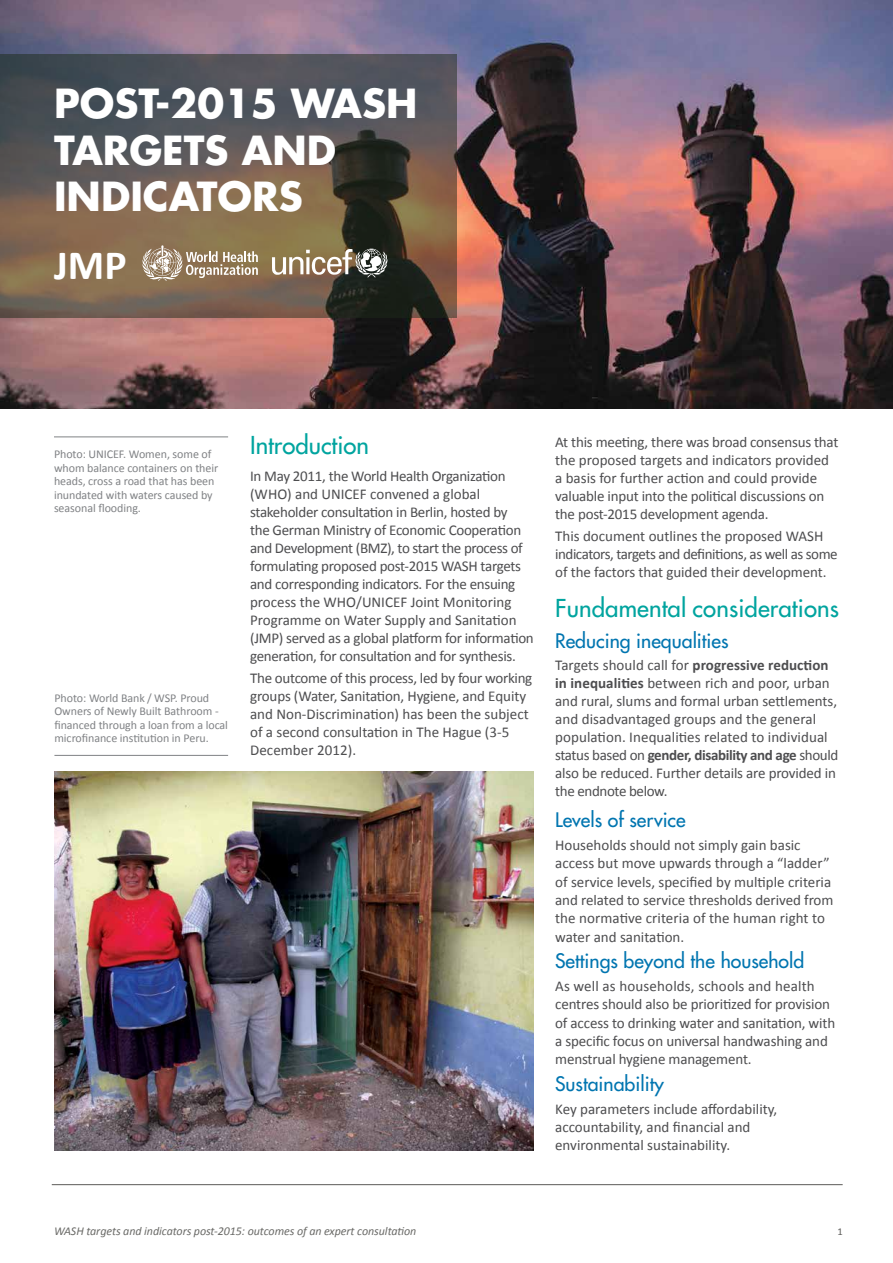
<style>
.page{position:relative;width:893px;height:1263px;background:#fff}
.page>*{position:absolute;margin:0;border:0;box-sizing:border-box;transform-origin:0 0}
.t1{font:700 41.85px "Calibri";color:#fff}
.t2{font:700 39px/46.8px "Futura";color:#fff}
.t3{font:24px "Futura";letter-spacing:.005em;color:#00a49f}
.t4{font:19.5px "Futura";color:#0075b0}
.t5{font:15px/18px "Calibri";letter-spacing:-.01em;color:#4d4d4f}
.t6{font:12px/13.5px "Calibri";letter-spacing:-.005em;color:#808285}
.t7{font:italic 12px "Calibri";letter-spacing:-.005em;color:#6a6a67}
.t8{font:10.5px "Calibri";color:#5b5a58}
.s1{font-weight:700}
</style>
<div class="page">
<hr style="left:52px;top:1184px;width:791px;height:1px;background:#5b5a58">
<img style="left:0;top:0;width:893px;height:409px">
<hr style="left:54px;top:437px;width:174px;height:1px;background:#808285">
<svg style="left:0;top:54px;width:457px;height:264px;background:#61574e"></svg>
<svg style="left:142px;top:245px;width:116px;height:36px;background:#aa967d"></svg>
<svg style="left:272px;top:249px;width:115px;height:28px"></svg>
<img style="left:54px;top:772px;width:480px;height:378px">
<hr style="left:54px;top:755px;width:174px;height:1px;background:#808285">
<h2 class="t2" style="left:54px;top:79px;width:365px">POST-2015 WASH<br>TARGETS AND<br>INDICATORS</h2>
<h1 class="t1" style="left:54px;top:238px;width:74px">JMP</h1>
<p class="t6" style="left:54px;top:448px;width:166px">Photo: UNICEF. Women, some of whom balance containers on their heads, cross a road that has been inundated with waters caused by seasonal flooding.</p>
<p class="t6" style="left:54px;top:691px;width:175px">Photo: World Bank / WSP. Proud Owners of Newly Built Bathroom - financed through a loan from a local microfinance institution in Peru.</p>
<h3 class="t3" style="left:250px;top:430px;width:120px">Introduction</h3>
<p class="t5" style="left:250px;top:467px;width:285px">In May 2011, the World Health Organization (WHO) and UNICEF convened a global stakeholder consultation in Berlin, hosted by<br>the German Ministry of Economic Cooperation and Development (BMZ), to start the process of formulating proposed post-2015 WASH targets and corresponding indicators. For the ensuing process the WHO/UNICEF Joint Monitoring Programme on Water Supply and Sanitation (JMP) served as a global platform for information generation, for consultation and for synthesis.</p>
<p class="t5" style="left:250px;top:669px;width:284px">The outcome of this process, led by four working groups (Water, Sanitation, Hygiene, and Equity and Non-Discrimination) has been the subject of a second consultation in The Hague (3-5<br>December 2012).</p>
<p class="t5" style="left:555px;top:433px;width:285px">At this meeting, there was broad consensus that the proposed targets and indicators provided a basis for further action and could provide valuable input into the political discussions on the post-2015 development agenda.</p>
<p class="t5" style="left:555px;top:527px;width:284px">This document outlines the proposed WASH indicators, targets and definitions, as well as some of the factors that guided their development.</p>
<h3 class="t3" style="left:555px;top:592px;width:285px">Fundamental considerations</h3>
<h3 class="t4" style="left:555px;top:628px;width:175px">Reducing inequalities</h3>
<p class="t5" style="left:555px;top:656px;width:285px">Targets should call for <span class="s1">progressive reduction in inequalities</span> between rich and poor, urban and rural, slums and formal urban settlements, and disadvantaged groups and the general population. Inequalities related to individual status based on <span class="s1">gender, disability and age</span> should also be reduced. Further details are provided in the endnote below.</p>
<h3 class="t4" style="left:555px;top:807px;width:132px">Levels of service</h3>
<p class="t5" style="left:555px;top:836px;width:280px">Households should not simply gain basic access but move upwards through a “ladder” of service levels, specified by multiple criteria and related to service thresholds derived from the normative criteria of the human right to water and sanitation.</p>
<h3 class="t4" style="left:555px;top:948px;width:251px">Settings beyond the household</h3>
<p class="t5" style="left:555px;top:977px;width:282px">As well as households, schools and health centres should also be prioritized for provision of access to drinking water and sanitation, with a specific focus on universal handwashing and menstrual hygiene management.</p>
<h3 class="t4" style="left:555px;top:1071px;width:111px">Sustainability</h3>
<p class="t5" style="left:555px;top:1099px;width:224px">Key parameters include affordability, accountability, and financial and environmental sustainability.</p>
<p class="t7" style="left:54px;top:1223px;width:364px">WASH targets and indicators post-2015: outcomes of an expert consultation</p>
<p class="t8" style="left:837px;top:1225px;width:7px">1</p>
</div>
